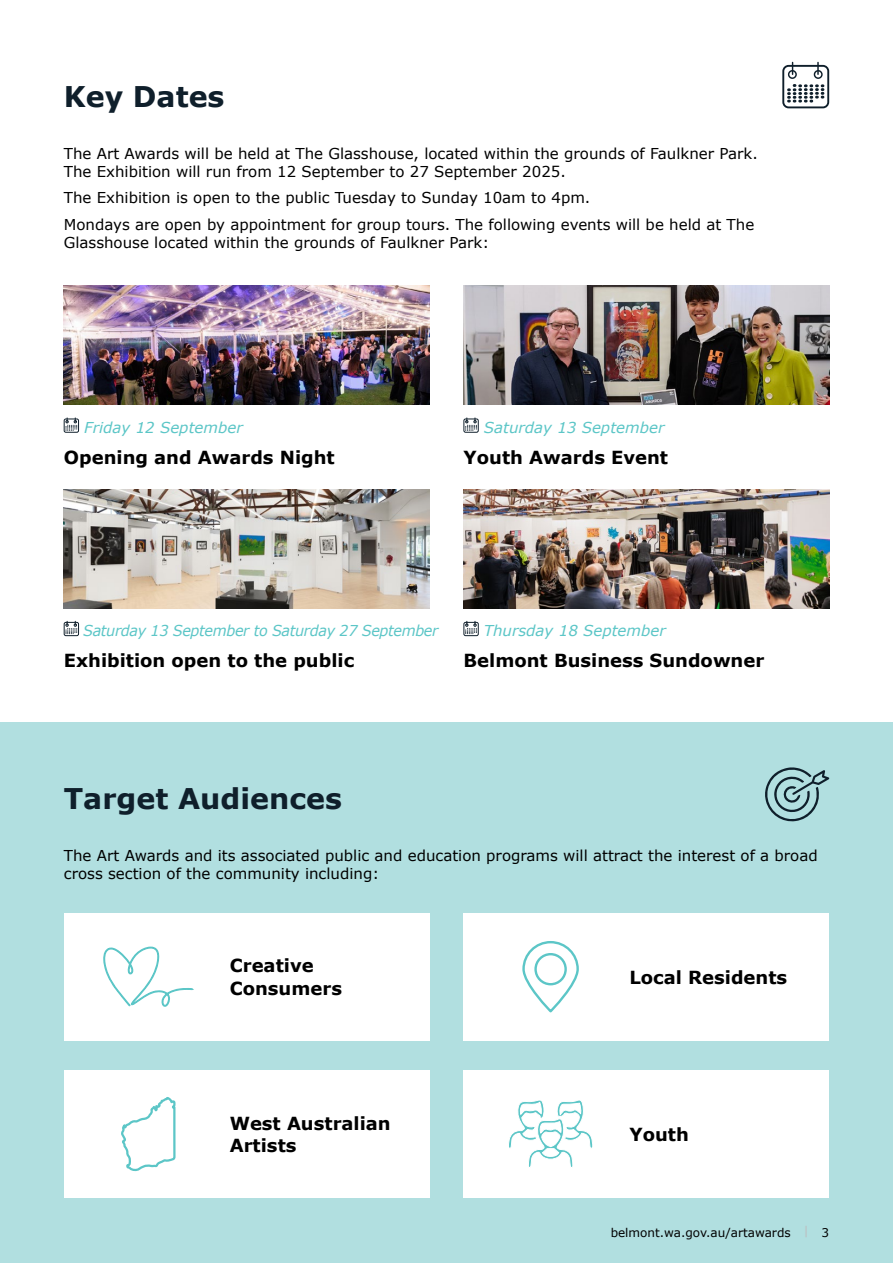
<style>
.page{position:relative;width:893px;height:1263px;background:#fff}
.page>*{position:absolute;margin:0;border:0;box-sizing:border-box;transform-origin:0 0}
.t1{font:700 28.5px "Verdana";color:#0f1f2b}
.t2{font:700 18px/22.5px "Verdana";color:#000}
.t3{font:15px/18px "Verdana";color:#000}
.t4{font:italic 15px "Verdana";color:#5cc6c7}
.t5{font:italic 15px "Verdana";letter-spacing:-.025em;color:#5cc6c7;scale:.96 1}
.t6{font:12px "Verdana";color:#000}
.s1{color:#bcbec0}
</style>
<div class="page">
<div style="left:64px;top:419px;width:15px;height:14px;border:1px solid #0f1f2b;border-radius:2px"></div>
<svg style="left:66px;top:418px;width:12px;height:13px"></svg>
<div style="left:64px;top:622px;width:15px;height:14px;border:1px solid #0f1f2b;border-radius:2px"></div>
<svg style="left:66px;top:621px;width:12px;height:13px"></svg>
<img style="left:64px;top:286px;width:365px;height:119px">
<img style="left:64px;top:489px;width:365px;height:119px">
<img style="left:463px;top:286px;width:366px;height:119px">
<img style="left:463px;top:489px;width:366px;height:119px">
<div style="left:464px;top:419px;width:15px;height:14px;border:1px solid #0f1f2b;border-radius:2px"></div>
<svg style="left:465px;top:418px;width:12px;height:13px"></svg>
<div style="left:464px;top:622px;width:15px;height:14px;border:1px solid #0f1f2b;border-radius:2px"></div>
<svg style="left:465px;top:621px;width:12px;height:13px"></svg>
<div style="left:0;top:723px;width:893px;height:540px;background:#b1dfe0"></div>
<div style="left:64px;top:1070px;width:365px;height:128px;background:#fff"></div>
<div style="left:464px;top:913px;width:365px;height:127px;background:#fff"></div>
<div style="left:464px;top:1070px;width:365px;height:128px;background:#fff"></div>
<div style="left:64px;top:913px;width:365px;height:127px;background:#fff"></div>
<svg style="left:119px;top:1097px;width:58px;height:80px;background:#ecf8f8"></svg>
<div style="left:522px;top:941px;width:57px;height:71px;border:2px solid #5cc6c7;border-radius:27px"></div>
<div style="left:534px;top:953px;width:33px;height:32px;border:2px solid #5cc6c7;border-radius:50%"></div>
<svg style="left:508px;top:1099px;width:85px;height:81px;background:#ebf8f8"></svg>
<svg style="left:103px;top:913px;width:92px;height:95px;background:#f3fbfb"></svg>
<div style="left:782px;top:65px;width:47px;height:43px;border:2px solid #0f1f2b;border-radius:5px"></div>
<div style="left:788px;top:70px;width:9px;height:9px;border:1px solid #0f1f2b;border-radius:50%"></div>
<svg style="left:817px;top:62px;width:2px;height:12px"></svg>
<div style="left:814px;top:70px;width:9px;height:9px;border:1px solid #0f1f2b;border-radius:50%"></div>
<svg style="left:788px;top:84px;width:35px;height:19px"></svg>
<svg style="left:765px;top:767px;width:64px;height:55px"></svg>
<h1 class="t1" style="left:64px;top:76px;width:162px">Key Dates</h1>
<p class="t3" style="left:64px;top:144px;width:696px">The Art Awards will be held at The Glasshouse, located within the grounds of Faulkner Park.<br>The Exhibition will run from 12 September to 27 September 2025.</p>
<p class="t3" style="left:64px;top:184px;width:692px;line-height:26.5px">The Exhibition is open to the public Tuesday to Sunday 10am to 4pm.<br>Mondays are open by appointment for group tours. The following events will be held at The</p>
<p class="t3" style="left:64px;top:233px;width:427px">Glasshouse located within the grounds of Faulkner Park:</p>
<p class="t4" style="left:84px;top:417px;width:160px">Friday 12 September</p>
<p class="t2" style="left:64px;top:445px;width:272px">Opening and Awards Night</p>
<p class="t4" style="left:484px;top:417px;width:182px">Saturday 13 September</p>
<p class="t2" style="left:464px;top:445px;width:206px">Youth Awards Event</p>
<p class="t5" style="left:83px;top:620px;width:371px">Saturday 13 September to Saturday 27 September</p>
<p class="t2" style="left:64px;top:649px;width:292px">Exhibition open to the public</p>
<p class="t4" style="left:484px;top:620px;width:183px">Thursday 18 September</p>
<p class="t2" style="left:464px;top:649px;width:302px">Belmont Business Sundowner</p>
<h1 class="t1" style="left:64px;top:778px;width:280px">Target Audiences</h1>
<p class="t3" style="left:64px;top:846px;width:755px">The Art Awards and its associated public and education programs will attract the interest of a broad cross section of the community including:</p>
<p class="t2" style="left:230px;top:954px;width:114px">Creative<br>Consumers</p>
<p class="t2" style="left:629px;top:965px;width:159px">Local Residents</p>
<p class="t2" style="left:230px;top:1111px;width:163px">West Australian<br>Artists</p>
<p class="t2" style="left:629px;top:1123px;width:61px">Youth</p>
<p class="t6" style="left:611px;top:1224px;width:220px">belmont.wa.gov.au/artawards <span class="s1">|</span> 3</p>
</div>
